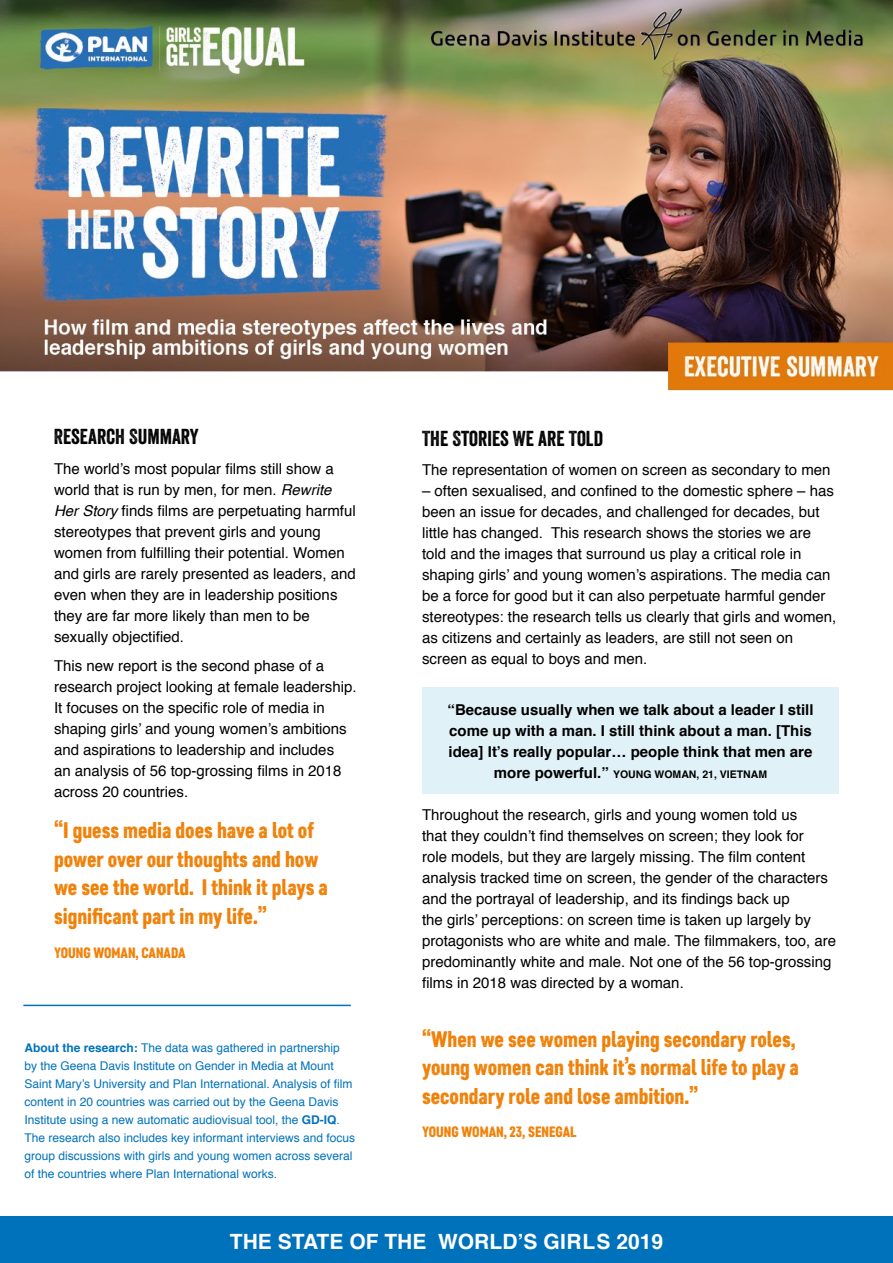
<style>
.page{position:relative;width:893px;height:1263px;background:#fff}
.page>*{position:absolute;margin:0;border:0;box-sizing:border-box;transform-origin:0 0}
.t1{font:22.5px/28.5px "Core Paint B3";color:#ef7d00}
.t2{font:21px "Veneer";color:#000}
.t3{font:700 21px "Helvetica";color:#fff}
.t4{font:15px/21px "Helvetica";color:#000}
.t5{font:700 15px/21px "Helvetica";color:#000;text-align:justify}
.t6{font:15px "Core Paint B3";color:#ef7d00}
.t7{font:12px/18px "Helvetica";color:#0072bb}
.t8{font:700 10.5px "Helvetica";color:#000}
.s1{font-style:italic}
.s2{font-weight:700}
.s3{font-size:15px}
</style>
<div class="page">
<img style="left:0;top:0;width:893px;height:391px">
<div style="left:0;top:1216px;width:893px;height:47px;background:#0072bb"></div>
<div style="left:422px;top:687px;width:417px;height:106px;background:#e0f1f8"></div>
<hr style="left:23px;top:1005px;width:328px;height:1px;background:#0072bb">
<h2 class="t2" style="left:54px;top:424px;width:146px">RESEARCH SUMMARY</h2>
<p class="t4" style="left:54px;top:458px;width:303px">The world’s most popular films still show a world that is run by men, for men. <span class="s1">Rewrite Her Story</span> finds films are perpetuating harmful stereotypes that prevent girls and young women from fulfilling their potential. Women and girls are rarely presented as leaders, and even when they are in leadership positions they are far more likely than men to be sexually objectified.</p>
<p class="t4" style="left:54px;top:656px;width:304px">This new report is the second phase of a research project looking at female leadership.<br>It focuses on the specific role of media in shaping girls’ and young women’s ambitions and aspirations to leadership and includes<br>an analysis of 56 top-grossing films in 2018 across 20 countries.</p>
<h1 class="t1" style="left:54px;top:816px;width:275px">“I guess media does have a lot of power over our thoughts and how we see the world. I think it plays a significant part in my life.”</h1>
<p class="t6" style="left:54px;top:943px;width:133px">YOUNG WOMAN, CANADA</p>
<p class="t7" style="left:24px;top:1039px;width:332px"><span class="s2">About the research:</span> The data was gathered in partnership by the Geena Davis Institute on Gender in Media at Mount Saint Mary’s University and Plan International. Analysis of film content in 20 countries was carried out by the Geena Davis Institute using a new automatic audiovisual tool, the <span class="s2">GD-IQ</span>.<br>The research also includes key informant interviews and focus group discussions with girls and young women across several of the countries where Plan International works.</p>
<h2 class="t2" style="left:422px;top:425px;width:182px">THE STORIES WE ARE TOLD</h2>
<p class="t4" style="left:422px;top:460px;width:410px">The representation of women on screen as secondary to men</p>
<p class="t4" style="left:422px;top:481px;width:416px">– often sexualised, and confined to the domestic sphere – has been an issue for decades, and challenged for decades, but little has changed. This research shows the stories we are told and the images that surround us play a critical role in shaping girls’ and young women’s aspirations. The media can be a force for good but it can also perpetuate harmful gender stereotypes: the research tells us clearly that girls and women, as citizens and certainly as leaders, are still not seen on screen as equal to boys and men.</p>
<p class="t5" style="left:447px;top:699px;width:367px">“Because usually when we talk about a leader I still come up with a man. I still think about a man. [This idea] It’s really popular… people think that men are</p>
<p class="t8" style="left:494px;top:766px;width:275px"><span class="s3">more powerful.”</span> YOUNG WOMAN, 21, VIETNAM</p>
<p class="t4" style="left:422px;top:805px;width:416px">Throughout the research, girls and young women told us<br>that they couldn’t find themselves on screen; they look for<br>role models, but they are largely missing. The film content analysis tracked time on screen, the gender of the characters and the portrayal of leadership, and its findings back up<br>the girls’ perceptions: on screen time is taken up largely by protagonists who are white and male. The filmmakers, too, are predominantly white and male. Not one of the 56 top-grossing films in 2018 was directed by a woman.</p>
<h1 class="t1" style="left:422px;top:1024px;width:378px">“When we see women playing secondary roles, young women can think it’s normal life to play a secondary role and lose ambition.”</h1>
<p class="t6" style="left:422px;top:1123px;width:156px">YOUNG WOMAN, 23, SENEGAL</p>
<h2 class="t3" style="left:230px;top:1224px;width:435px">THE STATE OF THE WORLD’S GIRLS 2019</h2>
</div>
